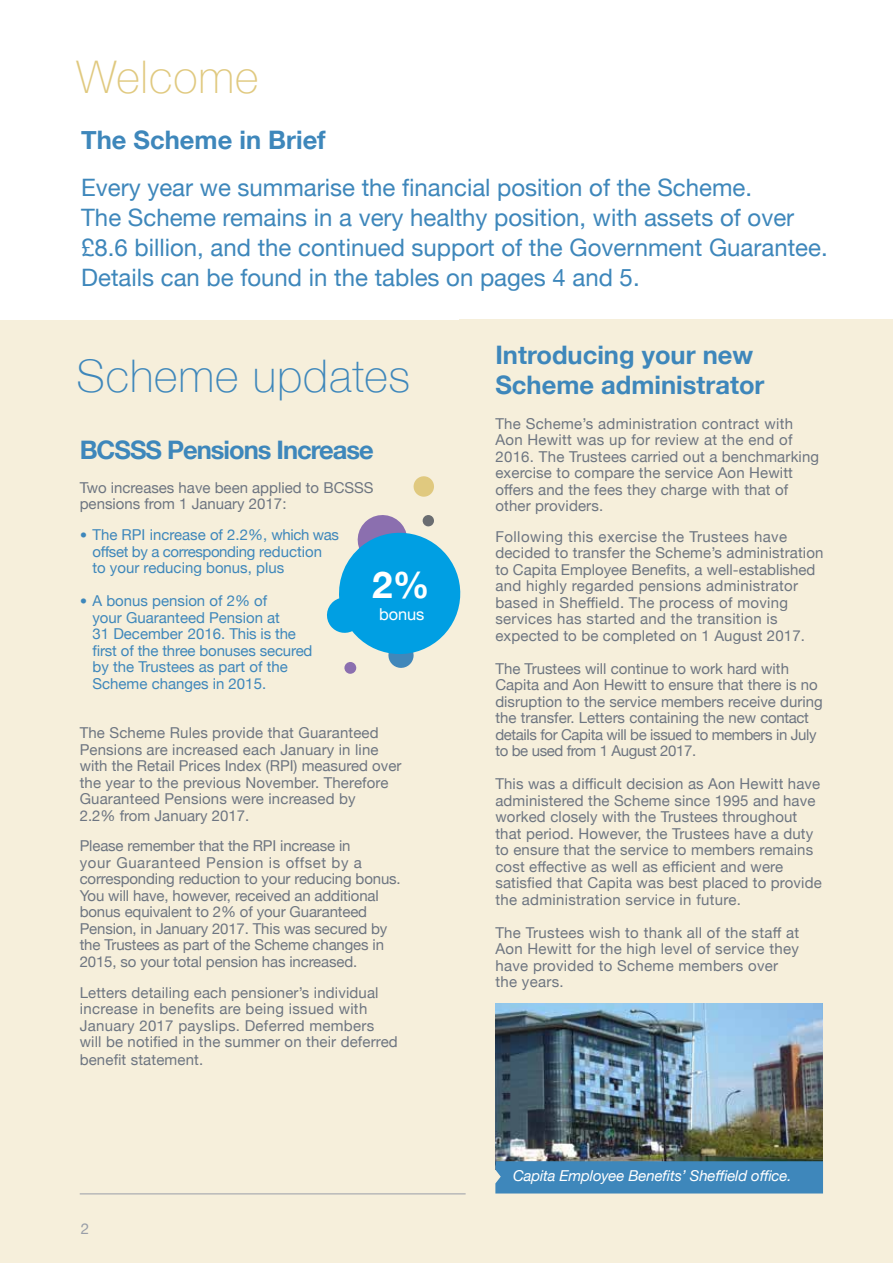
<style>
.page{position:relative;width:893px;height:1263px;background:#fff}
.page>*{position:absolute;margin:0;border:0;box-sizing:border-box;transform-origin:0 0}
.t1{font:100 45px "Helvetica Neue";letter-spacing:.02em;color:#3e87bb}
.t2{font:100 45px "Helvetica Neue";letter-spacing:.02em;color:#e0c97f}
.t3{font:700 36.75px "Helvetica Neue";color:#fff}
.t4{font:700 25.5px/30.6px "Helvetica Neue";color:#3e87bb}
.t5{font:700 25.5px "Helvetica Neue";letter-spacing:-.04em;color:#3e87bb}
.t6{font:24px/30px "Helvetica Neue";color:#3e87bb}
.t7{font:16.35px "Helvetica Neue";letter-spacing:-.01em;color:#fff}
.t8{font:15.15px "Helvetica Neue";color:#999ea8}
.t9{font:15px/16.5px "Helvetica Neue";letter-spacing:.01em;color:#6d7581}
.t10{font:15px/16.5px "Helvetica Neue";letter-spacing:-.01em;color:#6d7581}
.t11{font:15px/16.5px "Helvetica Neue";color:#3e87bb}
.t12{font:italic 15px "Helvetica Neue";letter-spacing:-.01em;color:#fff}
.s1{font-size:12px}
</style>
<div class="page">
<div style="left:0;top:321px;width:893px;height:942px;background:#f6efdb"></div>
<hr style="left:80px;top:1193px;width:386px;height:1px;background:#999ea8">
<div style="left:344px;top:662px;width:12px;height:12px;background:#8b6faf;border-radius:50%"></div>
<div style="left:413px;top:476px;width:21px;height:21px;background:#e0c97f;border-radius:50%"></div>
<svg style="left:327px;top:515px;width:134px;height:153px"></svg>
<img style="left:495px;top:1003px;width:328px;height:158px">
<div style="left:495px;top:1161px;width:328px;height:32px;background:#3e87bb"></div>
<h1 class="t2" style="left:77px;top:43px;width:183px">Welcome</h1>
<h3 class="t4" style="left:81px;top:125px;width:246px">The Scheme in Brief</h3>
<p class="t6" style="left:81px;top:174px;width:748px">Every year we summarise the financial position of the Scheme.<br>The Scheme remains in a very healthy position, with assets of over £8.6 billion, and the continued support of the Government Guarantee.<br>Details can be found in the tables on pages 4 and 5.</p>
<h1 class="t1" style="left:77px;top:342px;width:335px">Scheme updates</h1>
<h3 class="t5" style="left:80px;top:430px;width:296px">BCSSS Pensions Increase</h3>
<p class="t9" style="left:80px;top:480px;width:295px">Two increases have been applied to BCSSS pensions from 1 January 2017:</p>
<p class="t11" style="left:92px;top:527px;width:248px;text-indent:-13px"><span class="s1">●</span> The RPI increase of 2.2%, which was offset by a corresponding reduction to your reducing bonus, plus</p>
<p class="t11" style="left:92px;top:593px;width:221px;text-indent:-13px"><span class="s1">●</span> A bonus pension of 2% of<br>your Guaranteed Pension at<br>31 December 2016. This is the first of the three bonuses secured by the Trustees as part of the<br>Scheme changes in 2015.</p>
<p class="t9" style="left:80px;top:725px;width:323px">The Scheme Rules provide that Guaranteed Pensions are increased each January in line with the Retail Prices Index (RPI) measured over the year to the previous November. Therefore Guaranteed Pensions were increased by<br>2.2% from January 2017.</p>
<p class="t10" style="left:80px;top:839px;width:322px">Please remember that the RPI increase in<br>your Guaranteed Pension is offset by a corresponding reduction to your reducing bonus.<br>You will have, however, received an additional bonus equivalent to 2% of your Guaranteed Pension, in January 2017. This was secured by the Trustees as part of the Scheme changes in 2015, so your total pension has increased.</p>
<p class="t9" style="left:80px;top:985px;width:320px">Letters detailing each pensioner’s individual increase in benefits are being issued with January 2017 payslips. Deferred members will be notified in the summer on their deferred</p>
<p class="t9" style="left:80px;top:1052px;width:125px">benefit statement.</p>
<h2 class="t3" style="left:372px;top:556px;width:59px">2%</h2>
<p class="t7" style="left:379px;top:602px;width:46px">bonus</p>
<p class="t8" style="left:81px;top:1217px;width:10px">2</p>
<h3 class="t4" style="left:495px;top:340px;width:271px">Introducing your new<br>Scheme administrator</h3>
<p class="t9" style="left:495px;top:416px;width:325px">The Scheme’s administration contract with Aon Hewitt was up for review at the end of 2016. The Trustees carried out a benchmarking exercise to compare the service Aon Hewitt offers and the fees they charge with that of other providers.</p>
<p class="t9" style="left:495px;top:529px;width:330px">Following this exercise the Trustees have decided to transfer the Scheme’s administration to Capita Employee Benefits, a well-established and highly regarded pensions administrator based in Sheffield. The process of moving services has started and the transition is expected to be completed on 1 August 2017.</p>
<p class="t9" style="left:495px;top:661px;width:329px">The Trustees will continue to work hard with Capita and Aon Hewitt to ensure that there is no disruption to the service members receive during the transfer. Letters containing the new contact details for Capita will be issued to members in July to be used from 1 August 2017.</p>
<p class="t9" style="left:495px;top:776px;width:328px">This was a difficult decision as Aon Hewitt have administered the Scheme since 1995 and have worked closely with the Trustees throughout that period. However, the Trustees have a duty to ensure that the service to members remains cost effective as well as efficient and were satisfied that Capita was best placed to provide the administration service in future.</p>
<p class="t9" style="left:495px;top:925px;width:305px">The Trustees wish to thank all of the staff at Aon Hewitt for the high level of service they have provided to Scheme members over the years.</p>
<p class="t12" style="left:513px;top:1165px;width:280px">Capita Employee Benefits’ Sheffield office.</p>
</div>
